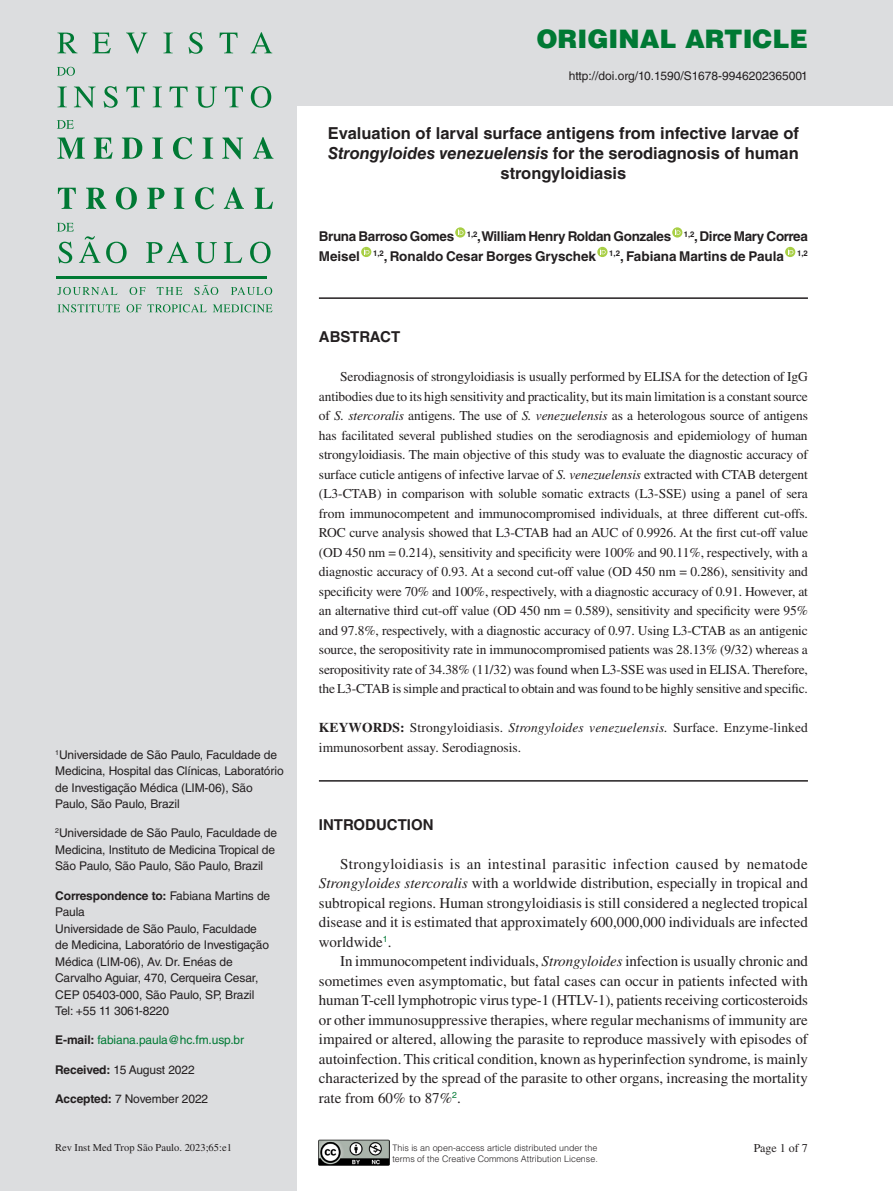
<style>
.page{position:relative;width:893px;height:1191px;background:#fff}
.page>*{position:absolute;margin:0;border:0;box-sizing:border-box;transform-origin:0 0}
.t1{font:900 25.5px "Helvetica LT Std";color:#007934}
.Título{font:700 16.5px/19.8px "Helvetica LT Std";color:#231f20;text-align:center}
.t2{font:15px/19.5px "Times LT Std";color:#231f20;text-align:justify}
.Seção{font:700 15px "Helvetica LT Std";color:#231f20}
.Resumo{font:13.5px/19.5px "Times LT Std";letter-spacing:-.015em;color:#231f20;text-align:justify}
.Autores{font:700 13.5px/19.5px "Helvetica LT Std";letter-spacing:-.025em;color:#231f20}
.Keywords{font:13.5px/19.5px "Times LT Std";color:#231f20}
.Rodapé{font:12px/16.5px "Helvetica LT Std";letter-spacing:-.01em;color:#231f20}
.Rodapé-2{font:12px "Helvetica LT Std";letter-spacing:-.01em;color:#007934}
.t3{font:12px "Times LT Std";color:#231f20}
.t4{font:10.5px "Times LT Std";color:#231f20}
.t5{font:300 8.85px/10.6px "Helvetica";color:#231f20}
.s1{font-style:italic}
.s2{font-weight:700}
.s3{font-weight:700;color:#231f20}
</style>
<div class="page">
<div style="left:0;top:0;width:297px;height:1191px;background:#dcdddf"></div>
<div style="left:22px;top:0;width:871px;height:106px;background:#dcdddf"></div>
<svg style="left:57px;top:33px;width:21px;height:20px"></svg>
<svg style="left:92px;top:33px;width:19px;height:20px"></svg>
<svg style="left:126px;top:33px;width:21px;height:21px"></svg>
<svg style="left:163px;top:33px;width:10px;height:20px"></svg>
<svg style="left:189px;top:32px;width:14px;height:22px"></svg>
<svg style="left:220px;top:33px;width:18px;height:20px"></svg>
<svg style="left:251px;top:32px;width:21px;height:21px"></svg>
<svg style="left:57px;top:87px;width:10px;height:20px"></svg>
<svg style="left:74px;top:87px;width:22px;height:21px"></svg>
<svg style="left:104px;top:86px;width:14px;height:22px"></svg>
<svg style="left:126px;top:87px;width:18px;height:20px"></svg>
<svg style="left:153px;top:87px;width:9px;height:20px"></svg>
<svg style="left:170px;top:87px;width:18px;height:20px"></svg>
<svg style="left:195px;top:87px;width:22px;height:21px"></svg>
<svg style="left:225px;top:87px;width:18px;height:20px"></svg>
<svg style="left:251px;top:86px;width:20px;height:22px"></svg>
<svg style="left:57px;top:137px;width:28px;height:22px"></svg>
<svg style="left:94px;top:137px;width:19px;height:22px"></svg>
<svg style="left:122px;top:137px;width:20px;height:22px"></svg>
<svg style="left:152px;top:137px;width:11px;height:22px"></svg>
<svg style="left:173px;top:137px;width:19px;height:22px"></svg>
<svg style="left:203px;top:137px;width:10px;height:22px"></svg>
<svg style="left:222px;top:137px;width:21px;height:22px"></svg>
<svg style="left:253px;top:137px;width:20px;height:22px"></svg>
<svg style="left:58px;top:188px;width:18px;height:21px"></svg>
<svg style="left:86px;top:188px;width:20px;height:21px"></svg>
<svg style="left:116px;top:187px;width:21px;height:22px"></svg>
<svg style="left:147px;top:188px;width:17px;height:21px"></svg>
<svg style="left:174px;top:188px;width:10px;height:21px"></svg>
<svg style="left:195px;top:187px;width:19px;height:22px"></svg>
<svg style="left:224px;top:187px;width:20px;height:22px"></svg>
<svg style="left:255px;top:188px;width:18px;height:21px"></svg>
<svg style="left:146px;top:242px;width:43px;height:21px"></svg>
<svg style="left:195px;top:242px;width:22px;height:21px"></svg>
<svg style="left:224px;top:242px;width:18px;height:21px"></svg>
<svg style="left:250px;top:242px;width:21px;height:21px"></svg>
<svg style="left:57px;top:223px;width:70px;height:40px"></svg>
<svg style="left:57px;top:120px;width:17px;height:9px"></svg>
<svg style="left:57px;top:67px;width:18px;height:9px"></svg>
<svg style="left:57px;top:287px;width:60px;height:8px"></svg>
<svg style="left:130px;top:287px;width:15px;height:8px"></svg>
<svg style="left:157px;top:287px;width:25px;height:8px"></svg>
<svg style="left:194px;top:285px;width:24px;height:10px"></svg>
<svg style="left:231px;top:287px;width:41px;height:8px"></svg>
<svg style="left:58px;top:304px;width:62px;height:8px"></svg>
<svg style="left:127px;top:304px;width:14px;height:8px"></svg>
<svg style="left:147px;top:304px;width:60px;height:8px"></svg>
<svg style="left:213px;top:304px;width:59px;height:8px"></svg>
<hr style="left:56px;top:276px;width:210px;height:2px;background:#007934">
<img style="left:319px;top:1139px;width:70px;height:26px">
<hr style="left:319px;top:297px;width:489px;height:2px;background:#231f20">
<hr style="left:319px;top:780px;width:489px;height:1px;background:#231f20">
<svg style="left:455px;top:227px;width:10px;height:10px"></svg>
<svg style="left:458px;top:229px;width:5px;height:6px"></svg>
<svg style="left:672px;top:227px;width:10px;height:10px"></svg>
<svg style="left:675px;top:229px;width:5px;height:6px"></svg>
<svg style="left:361px;top:247px;width:10px;height:10px"></svg>
<svg style="left:364px;top:249px;width:5px;height:5px"></svg>
<svg style="left:597px;top:247px;width:11px;height:10px"></svg>
<svg style="left:600px;top:249px;width:6px;height:5px"></svg>
<svg style="left:785px;top:247px;width:10px;height:10px"></svg>
<svg style="left:788px;top:249px;width:5px;height:5px"></svg>
<h1 class="t1" style="left:536px;top:22px;width:273px">ORIGINAL ARTICLE</h1>
<p class="Rodapé" style="left:569px;top:67px;width:240px">http://doi.org/10.1590/S1678-9946202365001</p>
<p class="Título" style="left:328px;top:123px;width:472px">Evaluation of larval surface antigens from infective larvae of<br><span class="s1">Strongyloides venezuelensis</span> for the serodiagnosis of human strongyloidiasis</p>
<p class="Rodapé" style="left:55px;top:746px;width:230px"><sup>1</sup>Universidade de São Paulo, Faculdade de Medicina, Hospital das Clínicas, Laboratório de Investigação Médica (LIM-06), São Paulo, São Paulo, Brazil</p>
<p class="Rodapé" style="left:55px;top:825px;width:223px"><sup>2</sup>Universidade de São Paulo, Faculdade de<br>Medicina, Instituto de Medicina Tropical de<br>São Paulo, São Paulo, São Paulo, Brazil</p>
<p class="Rodapé" style="left:55px;top:887px;width:216px"><span class="s2">Correspondence to:</span> Fabiana Martins de<br>Paula<br>Universidade de São Paulo, Faculdade de Medicina, Laboratório de Investigação<br>Médica (LIM-06), Av. Dr. Enéas de<br>Carvalho Aguiar, 470, Cerqueira Cesar,<br>CEP 05403‑000, São Paulo, SP, Brazil<br>Tel: +55 11 3061-8220</p>
<p class="Rodapé-2" style="left:55px;top:1033px;width:190px"><span class="s3">E-mail:</span> fabiana.paula@hc.fm.usp.br</p>
<p class="Rodapé" style="left:55px;top:1061px;width:141px"><span class="s2">Received:</span> 15 August 2022</p>
<p class="Rodapé" style="left:55px;top:1090px;width:154px"><span class="s2">Accepted:</span> 7 November 2022</p>
<p class="Autores" style="left:319px;top:226px;width:491px">Bruna Barroso Gomes <sup>1,2</sup>, William Henry Roldan Gonzales <sup>1,2</sup>, Dirce Mary Correa<br>Meisel <sup>1,2</sup>, Ronaldo Cesar Borges Gryschek <sup>1,2</sup>, Fabiana Martins de Paula <sup>1,2</sup></p>
<p class="Seção" style="left:319px;top:328px;width:83px">ABSTRACT</p>
<p class="Resumo" style="left:319px;top:367px;width:491px;text-indent:21px">Serodiagnosis of strongyloidiasis is usually performed by ELISA for the detection of IgG antibodies due to its high sensitivity and practicality, but its main limitation is a constant source of <span class="s1">S. stercoralis</span> antigens. The use of <span class="s1">S. venezuelensis</span> as a heterologous source of antigens has facilitated several published studies on the serodiagnosis and epidemiology of human strongyloidiasis. The main objective of this study was to evaluate the diagnostic accuracy of surface cuticle antigens of infective larvae of <span class="s1">S. venezuelensis</span> extracted with CTAB detergent (L3-CTAB) in comparison with soluble somatic extracts (L3-SSE) using a panel of sera from immunocompetent and immunocompromised individuals, at three different cut-offs.<br>ROC curve analysis showed that L3-CTAB had an AUC of 0.9926. At the first cut-off value (OD 450 nm = 0.214), sensitivity and specificity were 100% and 90.11%, respectively, with a diagnostic accuracy of 0.93. At a second cut-off value (OD 450 nm = 0.286), sensitivity and specificity were 70% and 100%, respectively, with a diagnostic accuracy of 0.91. However, at an alternative third cut-off value (OD 450 nm = 0.589), sensitivity and specificity were 95% and 97.8%, respectively, with a diagnostic accuracy of 0.97. Using L3-CTAB as an antigenic source, the seropositivity rate in immunocompromised patients was 28.13% (9/32) whereas a seropositivity rate of 34.38% (11/32) was found when L3-SSE was used in ELISA. Therefore, the L3-CTAB is simple and practical to obtain and was found to be highly sensitive and specific.</p>
<p class="Keywords" style="left:319px;top:718px;width:490px"><span class="s2">KEYWORDS:</span> Strongyloidiasis. <span class="s1">Strongyloides venezuelensis.</span> Surface. Enzyme-linked immunosorbent assay. Serodiagnosis.</p>
<p class="Seção" style="left:319px;top:815px;width:116px">INTRODUCTION</p>
<p class="t2" style="left:319px;top:854px;width:491px;text-indent:21px">Strongyloidiasis is an intestinal parasitic infection caused by nematode <span class="s1">Strongyloides stercoralis</span> with a worldwide distribution, especially in tropical and subtropical regions. Human strongyloidiasis is still considered a neglected tropical disease and it is estimated that approximately 600,000,000 individuals are infected worldwide<sup>1</sup>.</p>
<p class="t2" style="left:319px;top:951px;width:491px;text-indent:21px">In immunocompetent individuals, <span class="s1">Strongyloides</span> infection is usually chronic and sometimes even asymptomatic, but fatal cases can occur in patients infected with human T-cell lymphotropic virus type-1 (HTLV-1), patients receiving corticosteroids or other immunosuppressive therapies, where regular mechanisms of immunity are impaired or altered, allowing the parasite to reproduce massively with episodes of autoinfection. This critical condition, known as hyperinfection syndrome, is mainly characterized by the spread of the parasite to other organs, increasing the mortality rate from 60% to 87%<sup>2</sup>.</p>
<p class="t4" style="left:55px;top:1142px;width:178px">Rev Inst Med Trop São Paulo. 2023;65:e1</p>
<p class="t3" style="left:754px;top:1141px;width:56px">Page 1 of 7</p>
<p class="t5" style="left:392px;top:1141px;width:207px">This is an open-access article distributed under the terms of the Creative Commons Attribution License.</p>
</div>
